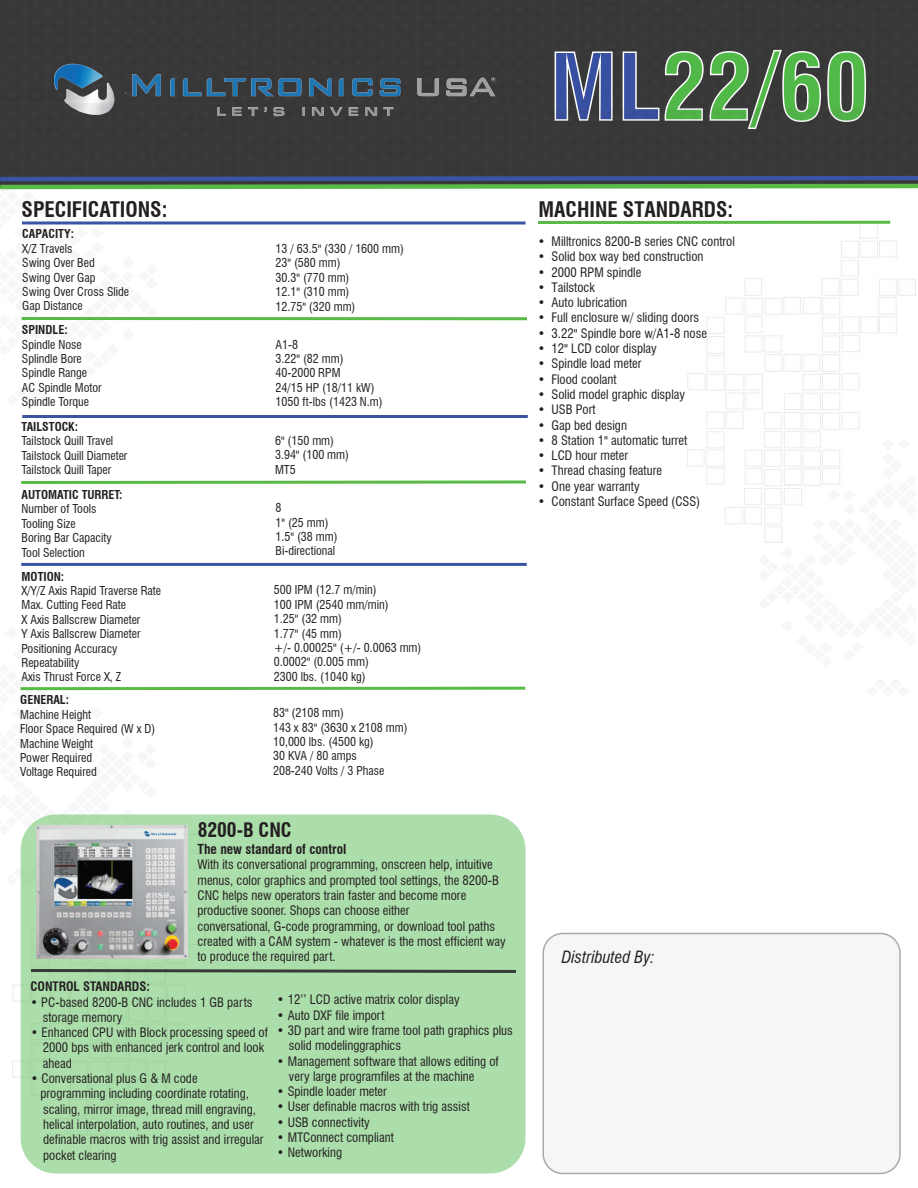
<style>
.page{position:relative;width:918px;height:1188px;background:#fff}
.page>*{position:absolute;margin:0;border:0;box-sizing:border-box;transform-origin:0 0}
.t1{font:700 condensed 90px "Swiss 721 BT";color:#51b948}
.t2{font:700 condensed 21px "Swiss 721 BT";color:#231f20}
.t3{font:700 condensed 19.5px "Swiss 721 BT";color:#231f20}
.t4{font:italic condensed 16.5px "Swiss 721 BT";color:#231f20}
.t5{font:700 condensed 13.5px "Swiss 721 BT";color:#231f20}
.t6{font:condensed 12.75px/15.3px "Swiss 721 BT";color:#231f20}
.t7{font:700 condensed 12.75px "Swiss 721 BT";color:#231f20}
.t8{font:condensed 12px/14.4px "Swiss 721 BT";color:#231f20}
.t9{font:700 condensed 12px "Swiss 721 BT";color:#231f20}
.s1{color:#3850a2}
</style>
<div class="page">
<img style="left:13px;top:885px;width:12px;height:269px">
<img style="left:20px;top:814px;width:137px;height:71px">
<div style="left:2px;top:0;width:230px;height:103px;background:#373837"></div>
<div style="left:232px;top:0;width:686px;height:108px;background:#373837"></div>
<svg style="left:554px;top:45px;width:59px;height:63px;background:#5a5b5a"></svg>
<svg style="left:622px;top:49px;width:245px;height:59px;background:#4e4f4e"></svg>
<hr style="left:22px;top:415px;width:506px;height:3px;background:#3a54a4">
<hr style="left:538px;top:221px;width:352px;height:3px;background:#5aba47">
<hr style="left:22px;top:317px;width:505px;height:3px;background:#5aba47">
<svg style="left:20px;top:686px;width:506px;height:5px"></svg>
<hr style="left:22px;top:222px;width:504px;height:3px;background:#3a54a4">
<div style="left:21px;top:815px;width:504px;height:358px;background:#acdeab;border-radius:35px"></div>
<img style="left:36px;top:825px;width:151px;height:133px">
<svg style="left:31px;top:967px;width:485px;height:7px"></svg>
<div style="left:543px;top:933px;width:357px;height:240px;background:#f6f6f6;border-radius:20px"></div>
<div style="left:543px;top:933px;width:358px;height:241px;border:2px solid #333434;border-radius:20px"></div>
<img style="left:33px;top:53px;width:485px;height:56px">
<div style="left:2px;top:104px;width:215px;height:70px;background:#373837"></div>
<div style="left:217px;top:109px;width:223px;height:65px;background:#373837"></div>
<div style="left:440px;top:108px;width:477px;height:66px;background:#373837"></div>
<svg style="left:0;top:174px;width:918px;height:18px"></svg>
<hr style="left:21px;top:563px;width:506px;height:3px;background:#3a54a4">
<svg style="left:21px;top:480px;width:505px;height:4px;background:#82ca74"></svg>
<h1 class="t1" style="left:550px;top:33px;width:321px"><span class="s1">ML</span>22/60</h1>
<h2 class="t2" style="left:22px;top:197px;width:148px">SPECIFICATIONS:</h2>
<p class="t9" style="left:22px;top:227px;width:53px">CAPACITY:</p>
<p class="t8" style="left:22px;top:241px;width:108px">X/Z Travels<br>Swing Over Bed<br>Swing Over Gap<br>Swing Over Cross Slide<br>Gap Distance</p>
<p class="t8" style="left:275px;top:241px;width:130px">13 / 63.5" (330 / 1600 mm)<br>23" (580 mm)<br>30.3" (770 mm)<br>12.1" (310 mm)<br>12.75" (320 mm)</p>
<p class="t9" style="left:22px;top:323px;width:47px">SPINDLE:</p>
<p class="t8" style="left:22px;top:337px;width:81px">Spindle Nose<br>Splindle Bore<br>Spindle Range<br>AC Spindle Motor<br>Spindle Torque</p>
<p class="t8" style="left:275px;top:337px;width:109px">A1-8<br>3.22" (82 mm)<br>40-2000 RPM<br>24/15 HP (18/11 kW)<br>1050 ft-lbs (1423 N.m)</p>
<p class="t9" style="left:22px;top:419px;width:58px">TAILSTOCK:</p>
<p class="t8" style="left:22px;top:434px;width:107px">Tailstock Quill Travel<br>Tailstock Quill Diameter<br>Tailstock Quill Taper</p>
<p class="t8" style="left:275px;top:433px;width:75px">6" (150 mm)<br>3.94" (100 mm)<br>MT5</p>
<p class="t9" style="left:22px;top:487px;width:103px">AUTOMATIC TURRET:</p>
<p class="t8" style="left:22px;top:502px;width:92px">Number of Tools<br>Tooling Size<br>Boring Bar Capacity<br>Tool Selection</p>
<p class="t8" style="left:276px;top:501px;width:64px">8<br>1" (25 mm)<br>1.5" (38 mm)<br>Bi-directional</p>
<p class="t9" style="left:22px;top:569px;width:44px">MOTION:</p>
<p class="t8" style="left:22px;top:583px;width:141px">X/Y/Z Axis Rapid Traverse Rate<br>Max. Cutting Feed Rate<br>X Axis Ballscrew Diameter<br>Y Axis Ballscrew Diameter<br>Positioning Accuracy<br>Repeatability<br>Axis Thrust Force X, Z</p>
<p class="t8" style="left:274px;top:583px;width:149px">500 IPM (12.7 m/min)<br>100 IPM (2540 mm/min)<br>1.25" (32 mm)<br>1.77" (45 mm)<br>+/- 0.00025" (+/- 0.0063 mm)<br>0.0002" (0.005 mm)<br>2300 lbs. (1040 kg)</p>
<p class="t9" style="left:20px;top:693px;width:50px">GENERAL:</p>
<p class="t8" style="left:20px;top:707px;width:137px">Machine Height<br>Floor Space Required (W x D)<br>Machine Weight<br>Power Required<br>Voltage Required</p>
<p class="t8" style="left:273px;top:706px;width:136px">83" (2108 mm)<br>143 x 83" (3630 x 2108 mm)<br>10,000 lbs. (4500 kg)<br>30 KVA / 80 amps<br>208-240 Volts / 3 Phase</p>
<h3 class="t3" style="left:198px;top:819px;width:95px">8200-B CNC</h3>
<p class="t5" style="left:197px;top:841px;width:150px">The new standard of control</p>
<p class="t6" style="left:197px;top:857px;width:310px">With its conversational programming, onscreen help, intuitive menus, color graphics and prompted tool settings, the 8200-B CNC helps new operators train faster and become more productive sooner. Shops can choose either<br>conversational, G-code programming, or download tool paths created with a CAM system - whatever is the most efficient way to produce the required part.</p>
<p class="t7" style="left:31px;top:979px;width:121px">CONTROL STANDARDS:</p>
<p class="t6" style="left:43px;top:994px;width:211px;text-indent:-12px">• PC-based 8200-B CNC includes 1 GB parts storage memory</p>
<p class="t6" style="left:43px;top:1025px;width:227px;text-indent:-12px">• Enhanced CPU with Block processing speed of<br>2000 bps with enhanced jerk control and look ahead</p>
<p class="t6" style="left:40px;top:1071px;width:225px;text-indent:-10px">• Conversational plus G &amp; M code programming including coordinate rotating, scaling, mirror image, thread mill engraving, helical interpolation, auto routines, and user definable macros with trig assist and irregular pocket clearing</p>
<p class="t6" style="left:277px;top:992px;width:184px">• 12’’ LCD active matrix color display</p>
<p class="t6" style="left:277px;top:1007px;width:109px">• Auto DXF file import</p>
<p class="t6" style="left:289px;top:1023px;width:225px;text-indent:-12px">• 3D part and wire frame tool path graphics plus solid modelinggraphics</p>
<p class="t6" style="left:289px;top:1053px;width:211px;text-indent:-12px">• Management software that allows editing of very large programfiles at the machine</p>
<p class="t6" style="left:277px;top:1084px;width:111px">• Spindle loader meter</p>
<p class="t6" style="left:277px;top:1099px;width:194px">• User definable macros with trig assist</p>
<p class="t6" style="left:277px;top:1114px;width:94px">• USB connectivity</p>
<p class="t6" style="left:277px;top:1130px;width:118px">• MTConnect compliant</p>
<p class="t6" style="left:277px;top:1145px;width:67px">• Networking</p>
<h2 class="t2" style="left:539px;top:197px;width:196px">MACHINE STANDARDS:</h2>
<p class="t6" style="left:538px;top:234px;width:199px">• Milltronics 8200-B series CNC control</p>
<p class="t6" style="left:538px;top:249px;width:167px">• Solid box way bed construction</p>
<p class="t6" style="left:538px;top:264px;width:105px">• 2000 RPM spindle</p>
<p class="t6" style="left:538px;top:280px;width:59px">• Tailstock</p>
<p class="t6" style="left:538px;top:295px;width:91px">• Auto lubrication</p>
<p class="t6" style="left:538px;top:310px;width:163px">• Full enclosure w/ sliding doors</p>
<p class="t6" style="left:538px;top:326px;width:171px">• 3.22" Spindle bore w/A1-8 nose</p>
<p class="t6" style="left:538px;top:341px;width:121px">• 12" LCD color display</p>
<p class="t6" style="left:538px;top:356px;width:105px">• Spindle load meter</p>
<p class="t6" style="left:538px;top:371px;width:80px">• Flood coolant</p>
<p class="t6" style="left:538px;top:387px;width:149px">• Solid model graphic display</p>
<p class="t6" style="left:538px;top:402px;width:59px">• USB Port</p>
<p class="t6" style="left:538px;top:417px;width:91px">• Gap bed design</p>
<p class="t6" style="left:538px;top:433px;width:151px">• 8 Station 1" automatic turret</p>
<p class="t6" style="left:538px;top:448px;width:92px">• LCD hour meter</p>
<p class="t6" style="left:538px;top:463px;width:126px">• Thread chasing feature</p>
<p class="t6" style="left:538px;top:479px;width:104px">• One year warranty</p>
<p class="t6" style="left:538px;top:494px;width:164px">• Constant Surface Speed (CSS)</p>
<p class="t4" style="left:562px;top:947px;width:94px">Distributed By:</p>
</div>
